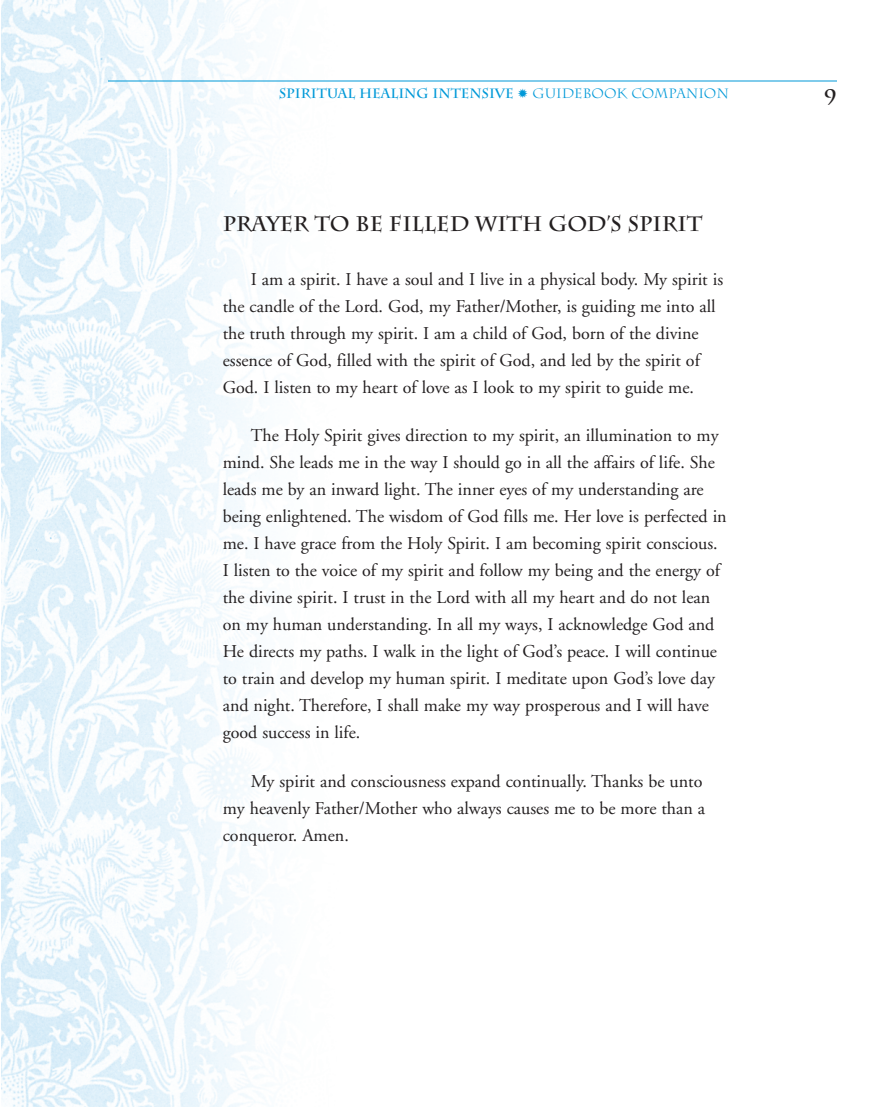
<style>
.page{position:relative;width:891px;height:1107px;background:#fff}
.page>*{position:absolute;margin:0;border:0;box-sizing:border-box;transform-origin:0 0}
.t1{font:700 21px "Charlemagne";color:#231f20}
.t2{font:18px/27px "Adobe Garamond";color:#231f20}
.t3{font:700 13.5px "Charlemagne";color:#0099d8}
.s1{font-weight:400}
</style>
<div class="page">
<img style="left:1px;top:0;width:386px;height:1107px">
<hr style="left:108px;top:81px;width:729px;height:1px;background:#0099d8">
<p class="t3" style="left:279px;top:86px;width:452px">SPIRITUAL HEALING INTENSIVE ✹ <span class="s1">GUIDEBOOK COMPANION</span></p>
<p class="t1" style="left:824px;top:84px;width:15px">9</p>
<p class="t1" style="left:223px;top:211px;width:481px">PRAYER TO BE FILLED WITH GOD’S SPIRIT</p>
<p class="t2" style="left:223px;top:267px;width:502px;text-indent:28px">I am a spirit. I have a soul and I live in a physical body. My spirit is the candle of the Lord. God, my Father/Mother, is guiding me into all the truth through my spirit. I am a child of God, born of the divine essence of God, filled with the spirit of God, and led by the spirit of God. I listen to my heart of love as I look to my spirit to guide me.</p>
<p class="t2" style="left:223px;top:424px;width:506px;text-indent:28px">The Holy Spirit gives direction to my spirit, an illumination to my mind. She leads me in the way I should go in all the affairs of life. She leads me by an inward light. The inner eyes of my understanding are being enlightened. The wisdom of God fills me. Her love is perfected in me. I have grace from the Holy Spirit. I am becoming spirit conscious.<br>I listen to the voice of my spirit and follow my being and the energy of the divine spirit. I trust in the Lord with all my heart and do not lean on my human understanding. In all my ways, I acknowledge God and He directs my paths. I walk in the light of God’s peace. I will continue to train and develop my human spirit. I meditate upon God’s love day and night. Therefore, I shall make my way prosperous and I will have good success in life.</p>
<p class="t2" style="left:223px;top:769px;width:484px;text-indent:28px">My spirit and consciousness expand continually. Thanks be unto my heavenly Father/Mother who always causes me to be more than a conqueror. Amen.</p>
</div>
